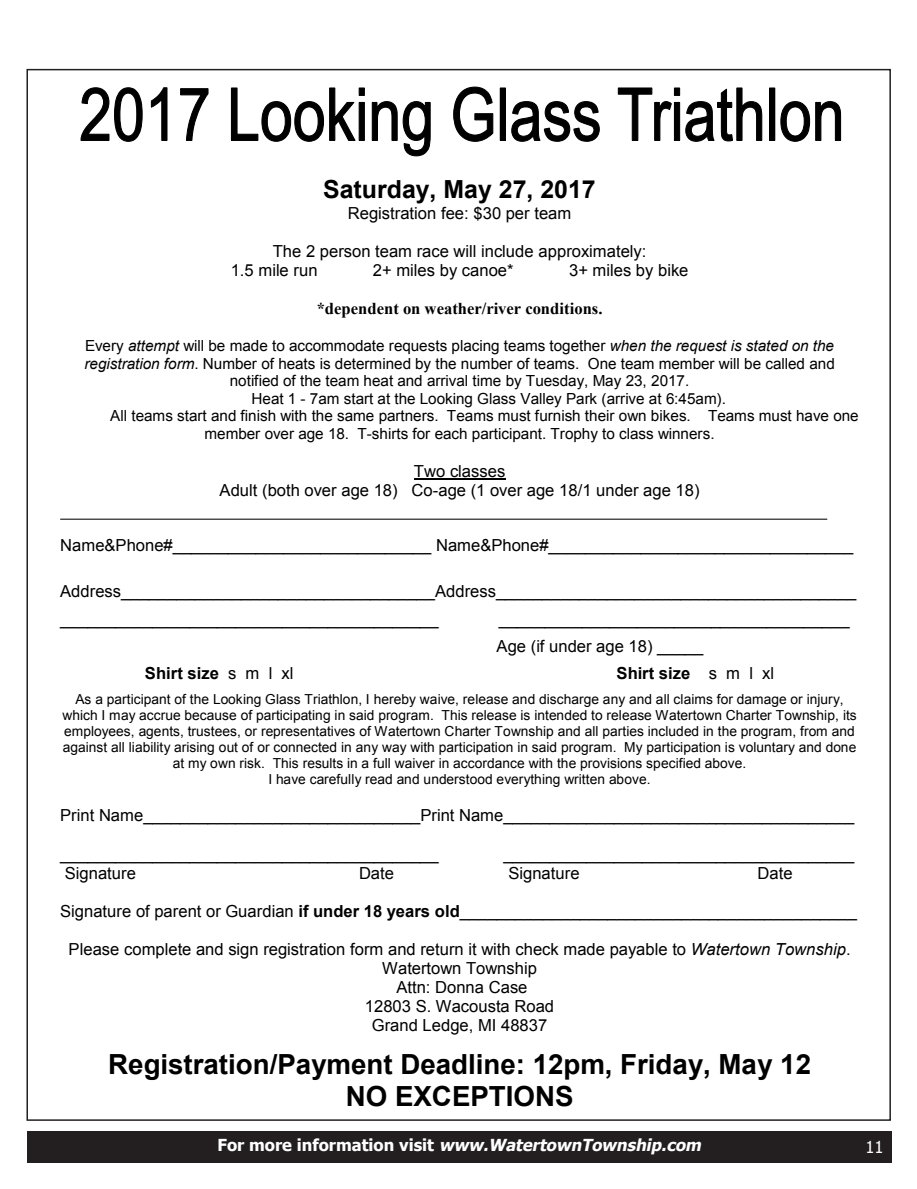
<style>
.page{position:relative;width:917px;height:1189px;background:#fff}
.page>*{position:absolute;margin:0;border:0;box-sizing:border-box;transform-origin:0 0}
.t1{font:700 27.75px/32px "Arial";color:#000;text-align:center}
.t2{font:700 24.9px "Arial";color:#000}
.t3{font:16.65px/19.2px "Arial";color:#000}
.t4{font:700 16.65px "Times New Roman";color:#000}
.t5{font:700 16.65px "Arial";color:#000}
.t6{font:italic 700 16.5px "Tahoma";color:#fff}
.t7{font:16.5px "Tahoma";color:#fff}
.t8{font:15.3px "Arial";color:#000}
.t9{font:13.8px/15.9px "Arial";color:#000;text-align:center}
.s1{font-style:italic}
.s2{font-weight:400}
.s3{font-weight:700}
.s4{font-style:normal}
</style>
<div class="page">
<div style="left:27px;top:1131px;width:864px;height:31px;background:#231f20"></div>
<hr style="left:414px;top:478px;width:91px;height:2px;background:#000">
<hr style="left:60px;top:518px;width:767px;height:2px;background:#000">
<div style="left:500px;top:88px;width:5px;height:52px;background:#000"></div>
<div style="left:769px;top:88px;width:6px;height:52px;background:#000"></div>
<svg style="left:80px;top:87px;width:63px;height:55px"></svg>
<svg style="left:150px;top:87px;width:18px;height:54px"></svg>
<svg style="left:180px;top:88px;width:29px;height:53px"></svg>
<svg style="left:230px;top:87px;width:135px;height:55px"></svg>
<svg style="left:371px;top:101px;width:60px;height:56px"></svg>
<svg style="left:453px;top:86px;width:41px;height:56px"></svg>
<div style="left:500px;top:87px;width:6px;height:54px;border:1px solid #000"></div>
<svg style="left:511px;top:101px;width:89px;height:41px"></svg>
<svg style="left:617px;top:87px;width:146px;height:55px"></svg>
<svg style="left:780px;top:101px;width:62px;height:41px"></svg>
<p class="t2" style="left:323px;top:173px;width:274px">Saturday, May 27, 2017</p>
<p class="t3" style="left:348px;top:204px;width:225px">Registration fee: $30 per team</p>
<p class="t3" style="left:231px;top:242px;width:417px;text-indent:42px">The 2 person team race will include approximately:<br>1.5 mile run</p>
<p class="t3" style="left:373px;top:261px;width:142px">2+ miles by canoe*</p>
<p class="t3" style="left:569px;top:261px;width:121px">3+ miles by bike</p>
<p class="t4" style="left:317px;top:297px;width:287px">*dependent on weather/river conditions.</p>
<p class="t8" style="left:85px;top:336px;width:750px">Every <span class="s1">attempt</span> will be made to accommodate requests placing teams together <span class="s1">when the request is stated on the</span></p>
<p class="t8" style="left:84px;top:353px;width:752px"><span class="s1">registration form</span>. Number of heats is determined by the number of teams. One team member will be called and</p>
<p class="t8" style="left:230px;top:371px;width:461px">notified of the team heat and arrival time by Tuesday, May 23, 2017.</p>
<p class="t8" style="left:252px;top:388px;width:476px">Heat 1 - 7am start at the Looking Glass Valley Park (arrive at 6:45am).</p>
<p class="t8" style="left:110px;top:406px;width:750px">All teams start and finish with the same partners. Teams must furnish their own bikes. Teams must have one</p>
<p class="t8" style="left:204px;top:423px;width:512px">member over age 18. T-shirts for each participant. Trophy to class winners.</p>
<p class="t3" style="left:220px;top:461px;width:481px;text-align:center">Two classes<br>Adult (both over age 18) Co-age (1 over age 18/1 under age 18)</p>
<p class="t3" style="left:60px;top:535px;width:795px">Name&amp;Phone#____________________________ Name&amp;Phone#_________________________________</p>
<p class="t3" style="left:60px;top:578px;width:797px;line-height:27.5px">Address__________________________________Address_______________________________________ _________________________________________</p>
<p class="t3" style="left:497px;top:605px;width:355px;line-height:27.5px">______________________________________<br>Age (if under age 18) _____</p>
<p class="t5" style="left:145px;top:662px;width:150px">Shirt size <span class="s2">s m l xl</span></p>
<p class="t5" style="left:616px;top:662px;width:159px">Shirt size <span class="s2">s m l xl</span></p>
<p class="t9" style="left:62px;top:691px;width:796px">As a participant of the Looking Glass Triathlon, I hereby waive, release and discharge any and all claims for damage or injury, which I may accrue because of participating in said program. This release is intended to release Watertown Charter Township, its employees, agents, trustees, or representatives of Watertown Charter Township and all parties included in the program, from and against all liability arising out of or connected in any way with participation in said program. My participation is voluntary and done at my own risk. This results in a full waiver in accordance with the provisions specified above.<br>I have carefully read and understood everything written above.</p>
<p class="t3" style="left:60px;top:806px;width:796px">Print Name______________________________Print Name______________________________________</p>
<p class="t3" style="left:60px;top:844px;width:380px">_________________________________________</p>
<p class="t3" style="left:503px;top:844px;width:352px">______________________________________</p>
<p class="t3" style="left:65px;top:863px;width:73px">Signature</p>
<p class="t3" style="left:359px;top:863px;width:37px">Date</p>
<p class="t3" style="left:508px;top:863px;width:73px">Signature</p>
<p class="t3" style="left:757px;top:863px;width:37px">Date</p>
<p class="t3" style="left:60px;top:901px;width:798px">Signature of parent or Guardian <span class="s3">if under 18 years old</span>___________________________________________</p>
<p class="t3" style="left:69px;top:939px;width:783px;text-align:center">Please complete and sign registration form and return it with check made payable to <span class="s1">Watertown Township</span>.<br>Watertown Township<br>Attn: Donna Case<br>12803 S. Wacousta Road<br>Grand Ledge, MI 48837</p>
<p class="t1" style="left:108px;top:1048px;width:704px">Registration/Payment Deadline: 12pm, Friday, May 12<br>NO EXCEPTIONS</p>
<p class="t6" style="left:217px;top:1133px;width:489px"><span class="s4">F o r m o r e i n fo r m a t i o n v i s i t</span> www.WatertownTownship.com</p>
<p class="t7" style="left:865px;top:1136px;width:20px">11</p>
</div>
